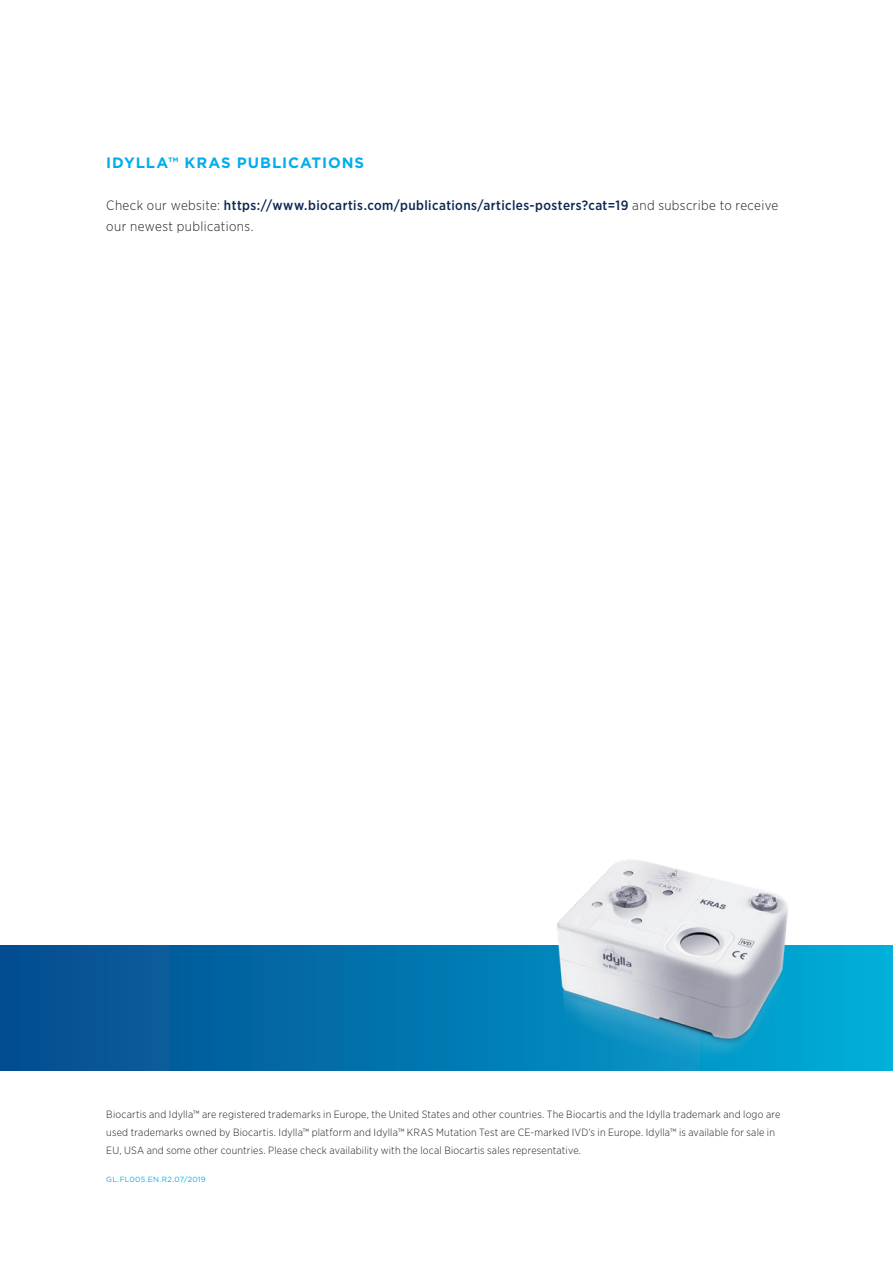
<style>
.page{position:relative;width:893px;height:1263px;background:#fff}
.page>*{position:absolute;margin:0;border:0;box-sizing:border-box;transform-origin:0 0}
.t1{font:700 15px "Gotham";letter-spacing:.065em;color:#00aeef}
.t2{font:500 13.5px/21px "Gotham Narrow";letter-spacing:.035em;color:#0d2652}
.t3{font:300 10.5px/18px "Gotham Narrow";letter-spacing:.02em;color:#231f20}
.t4{font:7.5px "Gotham";letter-spacing:.025em;color:#00aeef}
.s1{font-weight:300;color:#231f20}
</style>
<div class="page">
<svg style="left:0;top:945px;width:418px;height:126px;background:#03609f"></svg>
<img style="left:418px;top:859px;width:475px;height:212px">
<h1 class="t1" style="left:106px;top:153px;width:259px">IDYLLA™ KRAS PUBLICATIONS</h1>
<p class="t2" style="left:106px;top:195px;width:674px"><span class="s1">Check our website:</span> https://www.biocartis.com/publications/articles-posters?cat=19 <span class="s1">and subscribe to receive our newest publications.</span></p>
<p class="t3" style="left:106px;top:1105px;width:676px">Biocartis and Idylla™ are registered trademarks in Europe, the United States and other countries. The Biocartis and the Idylla trademark and logo are used trademarks owned by Biocartis. Idylla™ platform and Idylla™ KRAS Mutation Test are CE-marked IVD’s in Europe. Idylla™ is available for sale in<br>EU, USA and some other countries. Please check availability with the local Biocartis sales representative.</p>
<p class="t4" style="left:106px;top:1175px;width:101px">GL.FL005.EN.R2.07/2019</p>
</div>
